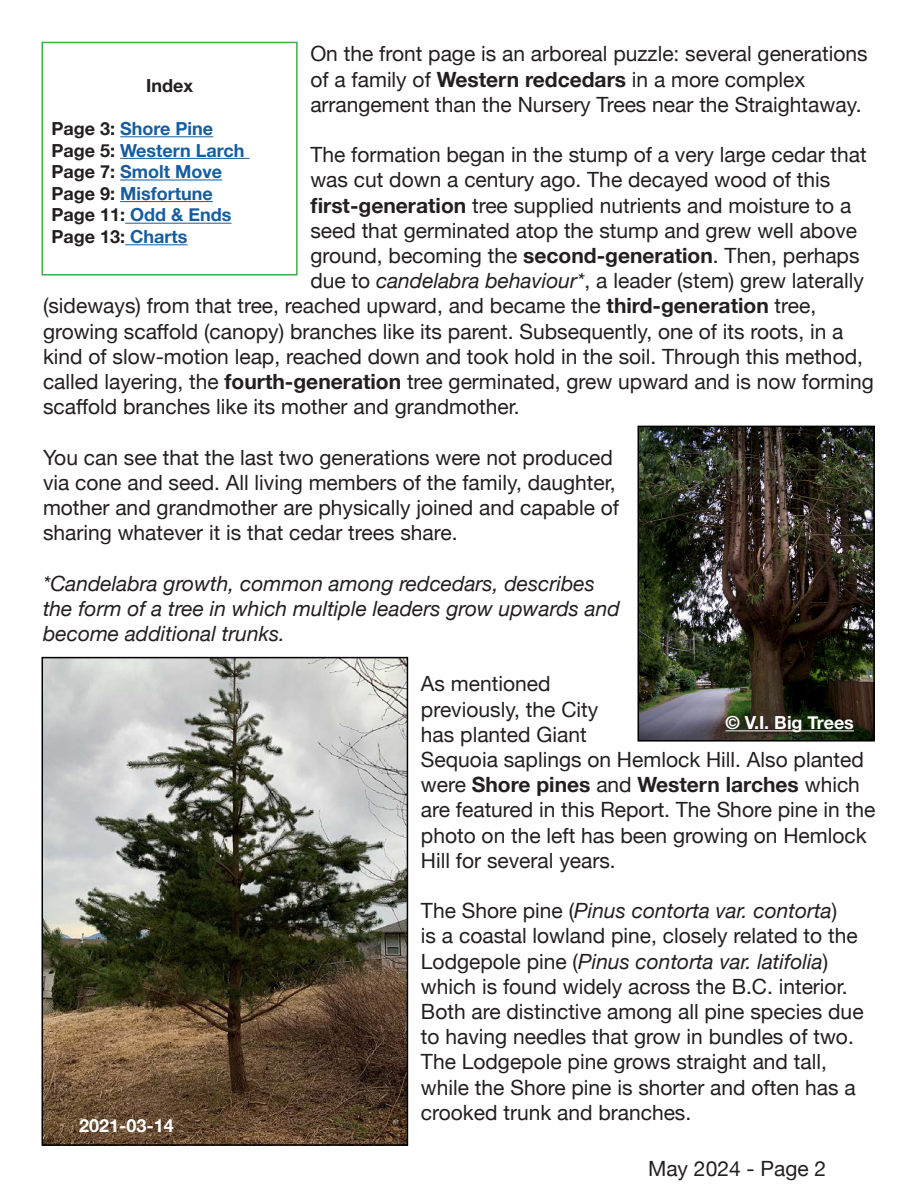
<style>
.page{position:relative;width:918px;height:1188px;background:#fff}
.page>*{position:absolute;margin:0;border:0;box-sizing:border-box;transform-origin:0 0}
.t1{font:21px/25.2px "Helvetica Neue";color:#231f20}
.t2{font:italic 21px/25.2px "Helvetica Neue";color:#231f20}
.t3{font:700 18px/21.6px "Helvetica Neue";color:#175d9e}
.t4{font:700 18px "Helvetica Neue";color:#fff}
.t5{font:700 18px "Helvetica Neue";color:#231f20}
.s1{font-weight:700}
.s2{font-style:italic}
.s3{color:#231f20}
</style>
<div class="page">
<img style="left:45px;top:660px;width:360px;height:483px">
<div style="left:42px;top:657px;width:366px;height:489px;border:2px solid #000"></div>
<hr style="left:120px;top:136px;width:93px;height:1px;background:#175d9e">
<hr style="left:120px;top:158px;width:130px;height:1px;background:#175d9e">
<hr style="left:120px;top:180px;width:102px;height:1px;background:#175d9e">
<hr style="left:120px;top:201px;width:93px;height:1px;background:#175d9e">
<hr style="left:125px;top:223px;width:107px;height:1px;background:#175d9e">
<hr style="left:125px;top:244px;width:63px;height:1px;background:#175d9e">
<div style="left:42px;top:42px;width:256px;height:234px;border:2px solid #40ae49"></div>
<img style="left:641px;top:429px;width:231px;height:310px">
<div style="left:638px;top:426px;width:237px;height:316px;border:2px solid #000"></div>
<hr style="left:726px;top:730px;width:128px;height:1px;background:#fff">
<p class="t1" style="left:310px;top:43px;width:559px">On the front page is an arboreal puzzle: several generations of a family of <span class="s1">Western redcedars</span> in a more complex arrangement than the Nursery Trees near the Straightaway.</p>
<p class="t1" style="left:310px;top:143px;width:558px">The formation began in the stump of a very large cedar that</p>
<p class="t1" style="left:310px;top:169px;width:521px">was cut down a century ago. The decayed wood of this</p>
<p class="t1" style="left:310px;top:194px;width:543px"><span class="s1">first-generation</span> tree supplied nutrients and moisture to a</p>
<p class="t1" style="left:310px;top:219px;width:548px">seed that germinated atop the stump and grew well above</p>
<p class="t1" style="left:310px;top:244px;width:551px">ground, becoming the <span class="s1">second-generation</span>. Then, perhaps</p>
<p class="t1" style="left:310px;top:269px;width:555px">due to <span class="s2">candelabra behaviour*</span>, a leader (stem) grew laterally</p>
<p class="t1" style="left:43px;top:295px;width:775px">(sideways) from that tree, reached upward, and became the <span class="s1">third-generation</span> tree,</p>
<p class="t1" style="left:43px;top:320px;width:802px">growing scaffold (canopy) branches like its parent. Subsequently, one of its roots, in a</p>
<p class="t1" style="left:43px;top:345px;width:821px">kind of slow-motion leap, reached down and took hold in the soil. Through this method,</p>
<p class="t1" style="left:43px;top:370px;width:832px">called layering, the <span class="s1">fourth-generation</span> tree germinated, grew upward and is now forming</p>
<p class="t1" style="left:43px;top:395px;width:478px">scaffold branches like its mother and grandmother.</p>
<p class="t1" style="left:43px;top:446px;width:578px">You can see that the last two generations were not produced via cone and seed. All living members of the family, daughter, mother and grandmother are physically joined and capable of sharing whatever it is that cedar trees share.</p>
<p class="t2" style="left:43px;top:572px;width:578px">*Candelabra growth, common among redcedars, describes the form of a tree in which multiple leaders grow upwards and become additional trunks.</p>
<p class="t1" style="left:421px;top:673px;width:456px">As mentioned<br>previously, the City<br>has planted Giant<br>Sequoia saplings on Hemlock Hill. Also planted were <span class="s1">Shore pines</span> and <span class="s1">Western larches</span> which are featured in this Report. The Shore pine in the photo on the left has been growing on Hemlock<br>Hill for several years.</p>
<p class="t1" style="left:421px;top:899px;width:444px">The Shore pine (<span class="s2">Pinus contorta var. contorta</span>)<br>is a coastal lowland pine, closely related to the Lodgepole pine (<span class="s2">Pinus contorta var. latifolia</span>) which is found widely across the B.C. interior.<br>Both are distinctive among all pine species due to having needles that grow in bundles of two.<br>The Lodgepole pine grows straight and tall, while the Shore pine is shorter and often has a crooked trunk and branches.</p>
<p class="t4" style="left:79px;top:1111px;width:96px">2021-03-14</p>
<p class="t5" style="left:146px;top:71px;width:48px">Index</p>
<p class="t3" style="left:52px;top:118px;width:195px"><span class="s3">Page 3:</span> Shore Pine<br><span class="s3">Page 5:</span> Western Larch<br><span class="s3">Page 7:</span> Smolt Move<br><span class="s3">Page 9:</span> Misfortune<br><span class="s3">Page 11:</span> Odd &amp; Ends<br><span class="s3">Page 13:</span> Charts</p>
<p class="t4" style="left:726px;top:709px;width:130px">© V.I. Big Trees</p>
<p class="t1" style="left:648px;top:1157px;width:180px">May 2024 - Page 2</p>
</div>
